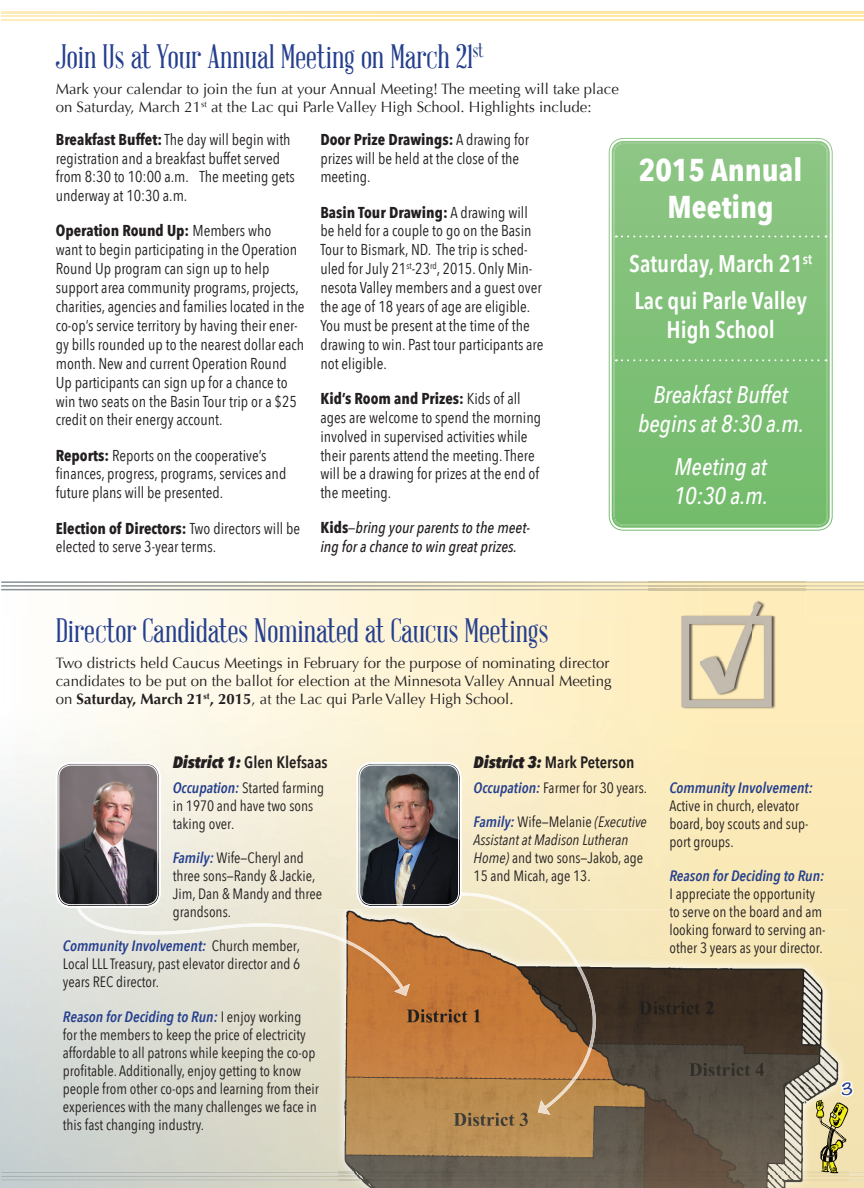
<style>
.page{position:relative;width:864px;height:1188px;background:#fff}
.page>*{position:absolute;margin:0;border:0;box-sizing:border-box;transform-origin:0 0}
.t1{font:33px "Abraham Lincoln";color:#253f8e}
.t2{font:700 31.5px/37.8px "Avenir Next Condensed";color:#fff;text-align:center}
.t3{font:italic 500 24px/28.8px "Avenir Next Condensed";color:#fff;text-align:center}
.t4{font:600 24px/36.8px "Avenir Next Condensed";color:#fff}
.t5{font:600 16.5px "Avenir Next Condensed";color:#231f20}
.t6{font:15.75px/18.9px "Avenir Next Condensed";color:#231f20}
.t7{font:italic 500 15.75px/18.9px "Avenir Next Condensed";color:#231f20}
.t8{font:15px/18px "Avenir Next Condensed";color:#231f20}
.t9{font:15px/18px "Optima";color:#231f20}
.t10{font:italic 600 15px "Avenir Next Condensed";color:#253f8e}
.t11{font:700 15px "Noteworthy";color:#253f8e}
.s1{font-weight:700}
.s2{font-weight:700;font-style:normal}
.s3{font-weight:400;font-style:normal}
.s4{font-weight:800;font-style:italic}
.s5{font-weight:600;font-style:italic;color:#253f8e}
.s6{font-style:italic}
</style>
<div class="page">
<svg style="left:1px;top:12px;width:863px;height:1px"></svg>
<svg style="left:1px;top:15px;width:863px;height:2px;background:#fee8ab"></svg>
<svg style="left:1px;top:19px;width:863px;height:2px;background:#fee8ab"></svg>
<svg style="left:1px;top:583px;width:863px;height:34px"></svg>
<img style="left:1px;top:585px;width:863px;height:2px">
<img style="left:1px;top:589px;width:863px;height:1px">
<img style="left:338px;top:909px;width:511px;height:279px">
<img style="left:338px;top:1172px;width:478px;height:1px">
<img style="left:338px;top:1175px;width:511px;height:2px">
<img style="left:338px;top:1179px;width:511px;height:2px">
<img style="left:461px;top:893px;width:64px;height:16px">
<img style="left:357px;top:762px;width:105px;height:146px">
<img style="left:519px;top:909px;width:77px;height:200px">
<img style="left:538px;top:1100px;width:12px;height:15px">
<img style="left:77px;top:908px;width:261px;height:32px">
<img style="left:56px;top:762px;width:105px;height:146px">
<img style="left:338px;top:936px;width:65px;height:52px">
<img style="left:394px;top:984px;width:16px;height:12px">
<img style="left:648px;top:581px;width:157px;height:170px">
<img style="left:648px;top:585px;width:157px;height:2px">
<img style="left:648px;top:589px;width:157px;height:1px">
<svg style="left:609px;top:138px;width:224px;height:393px"></svg>
<svg style="left:614px;top:143px;width:214px;height:383px;background:#80c078"></svg>
<svg style="left:616px;top:235px;width:211px;height:2px"></svg>
<svg style="left:616px;top:359px;width:211px;height:2px"></svg>
<svg style="left:816px;top:1081px;width:37px;height:92px;background:#c2b885"></svg>
<h1 class="t1" style="left:56px;top:39px;width:429px">Join Us at Your Annual Meeting on March 21<sup>st</sup></h1>
<p class="t9" style="left:56px;top:80px;width:565px">Mark your calendar to join the fun at your Annual Meeting! The meeting will take place on Saturday, March 21<sup>st</sup> at the Lac qui Parle Valley High School. Highlights include:</p>
<p class="t6" style="left:56px;top:129px;width:241px"><span class="s1">Breakfast Buffet:</span> The day will begin with registration and a breakfast buffet served from 8:30 to 10:00 a.m. The meeting gets underway at 10:30 a.m.</p>
<p class="t6" style="left:56px;top:221px;width:250px"><span class="s1">Operation Round Up:</span> Members who<br>want to begin participating in the Operation Round Up program can sign up to help support area community programs, projects, charities, agencies and families located in the co-op’s service territory by having their ener&shy;gy bills rounded up to the nearest dollar each month. New and current Operation Round Up participants can sign up for a chance to win two seats on the Basin Tour trip or a $25 credit on their energy account.</p>
<p class="t6" style="left:56px;top:445px;width:232px"><span class="s1">Reports:</span> Reports on the cooperative’s finances, progress, programs, services and future plans will be presented.</p>
<p class="t6" style="left:56px;top:518px;width:246px"><span class="s1">Election of Directors:</span> Two directors will be elected to serve 3-year terms.</p>
<p class="t6" style="left:320px;top:129px;width:210px"><span class="s1">Door Prize Drawings:</span> A drawing for prizes will be held at the close of the meeting.</p>
<p class="t6" style="left:320px;top:202px;width:225px"><span class="s1">Basin Tour Drawing:</span> A drawing will be held for a couple to go on the Basin Tour to Bismark, ND. The trip is sched&shy;uled for July 21<sup>st</sup>-23<sup>rd</sup>, 2015. Only Min&shy;nesota Valley members and a guest over the age of 18 years of age are eligible.<br>You must be present at the time of the drawing to win. Past tour participants are not eligible.</p>
<p class="t6" style="left:320px;top:388px;width:222px"><span class="s1">Kid’s Room and Prizes:</span> Kids of all ages are welcome to spend the morning involved in supervised activities while their parents attend the meeting. There will be a drawing for prizes at the end of the meeting.</p>
<p class="t7" style="left:320px;top:519px;width:211px"><span class="s2">Kids</span><span class="s3">—</span>bring your parents to the meet&shy;ing for a chance to win great prizes.</p>
<h2 class="t2" style="left:639px;top:150px;width:165px">2015 Annual<br>Meeting</h2>
<h3 class="t4" style="left:629px;top:245px;width:184px">Saturday, March 21<sup>st<br></sup>Lac qui Parle Valley</h3>
<h3 class="t4" style="left:666px;top:310px;width:110px">High School</h3>
<h3 class="t3" style="left:638px;top:380px;width:168px">Breakfast Buffet begins at 8:30 a.m.</h3>
<h3 class="t3" style="left:674px;top:452px;width:96px;text-align:left">Meeting at<br>10:30 a.m.</h3>
<h1 class="t1" style="left:56px;top:613px;width:494px">Director Candidates Nominated at Caucus Meetings</h1>
<p class="t9" style="left:56px;top:655px;width:557px">Two districts held Caucus Meetings in February for the purpose of nominating director candidates to be put on the ballot for election at the Minnesota Valley Annual Meeting on <span class="s1">Saturday, March 21</span><sup>st</sup><span class="s1">, 2015</span>, at the Lac qui Parle Valley High School.</p>
<p class="t5" style="left:173px;top:748px;width:156px"><span class="s4">District 1:</span> Glen Klefsaas</p>
<p class="t8" style="left:173px;top:778px;width:153px"><span class="s5">Occupation:</span> Started farming in 1970 and have two sons taking over.</p>
<p class="t8" style="left:173px;top:848px;width:151px"><span class="s5">Family:</span> Wife—Cheryl and three sons—Randy &amp; Jackie,<br>Jim, Dan &amp; Mandy and three grandsons.</p>
<p class="t8" style="left:63px;top:936px;width:239px;text-align:justify"><span class="s5">Community Involvement:</span> Church member, Local LLL Treasury, past elevator director and 6 years REC director.</p>
<p class="t8" style="left:63px;top:1007px;width:257px"><span class="s5">Reason for Deciding to Run:</span> I enjoy working for the members to keep the price of electricity affordable to all patrons while keeping the co-op profitable. Additionally, enjoy getting to know people from other co-ops and learning from their experiences with the many challenges we face in this fast changing industry.</p>
<p class="t5" style="left:474px;top:748px;width:162px"><span class="s4">District 3:</span> Mark Peterson</p>
<p class="t8" style="left:474px;top:778px;width:175px"><span class="s5">Occupation:</span> Farmer for 30 years.</p>
<p class="t8" style="left:474px;top:812px;width:175px"><span class="s5">Family:</span> Wife—Melanie <span class="s6">(Executive<br>Assistant at Madison Lutheran<br>Home)</span> and two sons—Jakob, age<br>15 and Micah, age 13.</p>
<p class="t10" style="left:669px;top:779px;width:145px">Community Involvement:</p>
<p class="t8" style="left:669px;top:796px;width:141px">Active in church, elevator board, boy scouts and sup&shy;port groups.</p>
<p class="t10" style="left:669px;top:867px;width:156px">Reason for Deciding to Run:</p>
<p class="t8" style="left:669px;top:884px;width:158px">I appreciate the opportunity to serve on the board and am looking forward to serving an&shy;other 3 years as your director.</p>
<p class="t11" style="left:841px;top:1076px;width:14px">3</p>
</div>
